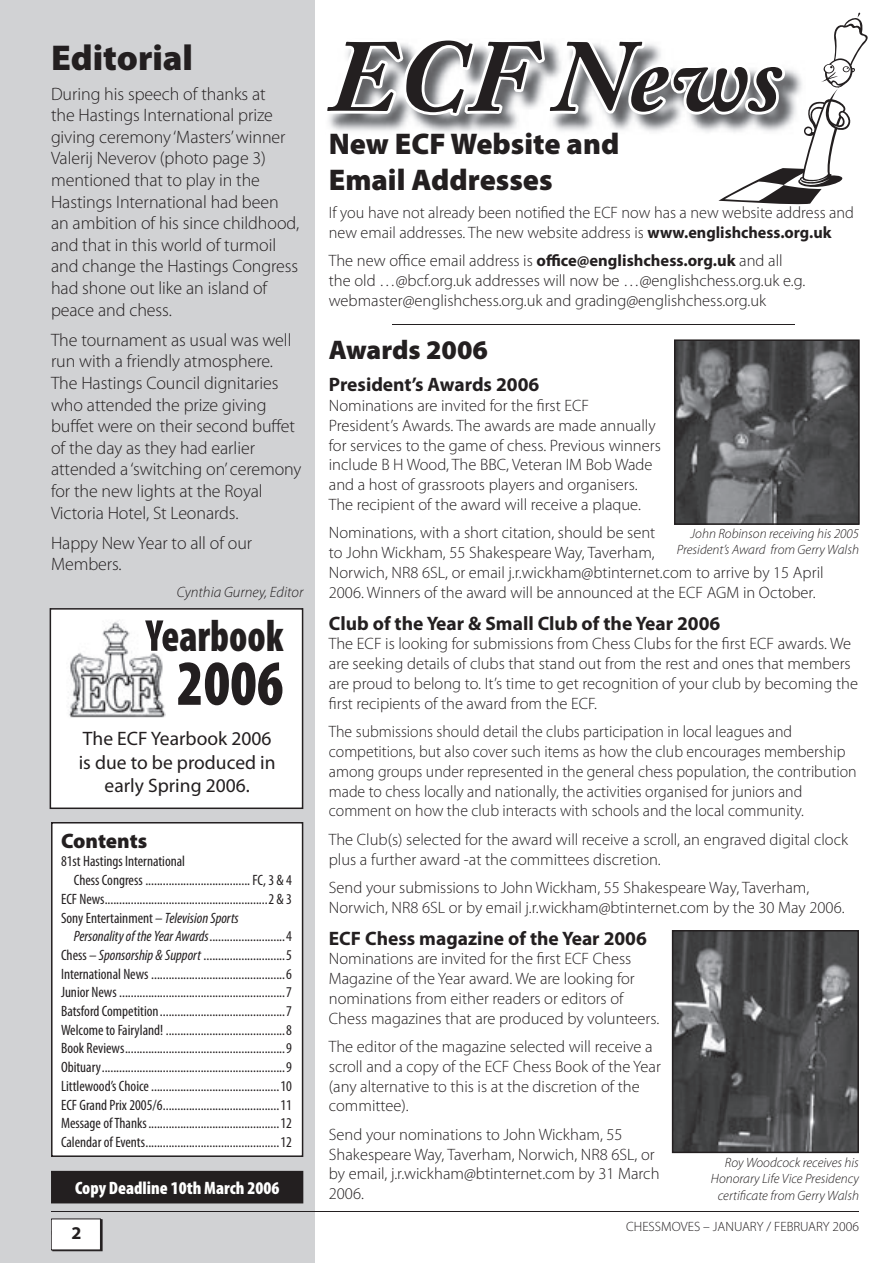
<style>
.page{position:relative;width:893px;height:1263px;background:#fff}
.page>*{position:absolute;margin:0;border:0;box-sizing:border-box;transform-origin:0 0}
.t1{font:italic 700 102.45px "Adobe Caslon Pro";color:#231f20}
.t2{font:900 condensed 64.5px "Myriad Pro";color:#231f20;scale:.93 1}
.t3{font:900 condensed 45px "Myriad Pro";color:#231f20;scale:.9 1}
.t4{font:900 36px "Myriad Pro";color:#231f20}
.t5{font:900 30px/36px "Myriad Pro";color:#231f20}
.t6{font:900 27px "Myriad Pro";color:#231f20}
.t7{font:900 21px "Myriad Pro";letter-spacing:-.005em;color:#231f20}
.t8{font:700 19.5px "Myriad Pro";color:#231f20}
.t9{font:19.5px/23.4px "Myriad Pro";color:#231f20;text-align:center}
.t10{font:300 18px/21.6px "Myriad Pro";letter-spacing:-.005em;color:#231f20}
.t11{font:900 condensed 18px "Myriad Pro";color:#fff}
.t12{font:700 18px "Myriad Pro";color:#231f20}
.t13{font:300 16.5px/19.8px "Myriad Pro";color:#231f20}
.t14{font:300 16.5px/19.8px "Myriad Pro";color:#231f20;scale:.96 1}
.t15{font:condensed 15px "Myriad Pro";color:#231f20}
.t16{font:italic 300 15px "Myriad Pro";color:#231f20}
.t17{font:italic 300 13.5px/16.2px "Myriad Pro";color:#231f20;text-align:right}
.t18{font:300 13.5px "Myriad Pro";color:#231f20}
.s1{font-style:italic}
.s2{font-weight:700}
</style>
<div class="page">
<div style="left:0;top:0;width:315px;height:1263px;background:#d1d2d4"></div>
<div style="left:50px;top:608px;width:253px;height:201px;background:#fff"></div>
<div style="left:51px;top:1171px;width:252px;height:32px;background:#231f20"></div>
<svg style="left:51px;top:1219px;width:51px;height:32px;background:#e5e5e5"></svg>
<hr style="left:51px;top:1211px;width:808px;height:1px;background:#231f20">
<svg style="left:51px;top:822px;width:252px;height:335px;background:#ebeaea"></svg>
<hr style="left:393px;top:325px;width:402px;height:1px;background:#231f20">
<img style="left:66px;top:619px;width:100px;height:100px">
<img style="left:145px;top:620px;width:21px;height:31px">
<svg style="left:328px;top:13px;width:539px;height:191px"></svg>
<svg style="left:674px;top:339px;width:186px;height:186px;background:#5a5a5c"></svg>
<svg style="left:672px;top:930px;width:187px;height:223px;background:#4f5051"></svg>
<h3 class="t4" style="left:51px;top:37px;width:144px">Editorial</h3>
<p class="t10" style="left:51px;top:83px;width:250px">During his speech of thanks at<br>the Hastings International prize giving ceremony ‘Masters’ winner<br>Valerij Neverov (photo page 3) mentioned that to play in the<br>Hastings International had been an ambition of his since childhood, and that in this world of turmoil and change the Hastings Congress had shone out like an island of peace and chess.</p>
<p class="t10" style="left:51px;top:329px;width:252px">The tournament as usual was well run with a friendly atmosphere.<br>The Hastings Council dignitaries who attended the prize giving buffet were on their second buffet of the day as they had earlier attended a ‘switching on’ ceremony for the new lights at the Royal<br>Victoria Hotel, St Leonards.</p>
<p class="t10" style="left:51px;top:532px;width:203px">Happy New Year to all of our<br>Members.</p>
<p class="t16" style="left:177px;top:584px;width:128px">Cynthia Gurney, Editor</p>
<h3 class="t3" style="left:146px;top:611px;width:154px">Yearbook</h3>
<h2 class="t2" style="left:177px;top:647px;width:116px">2006</h2>
<p class="t9" style="left:79px;top:727px;width:198px">The ECF Yearbook 2006 is due to be produced in early Spring 2006.</p>
<p class="t7" style="left:61px;top:829px;width:88px">Contents</p>
<p class="t15" style="left:61px;top:853px;width:126px">81st Hastings International</p>
<p class="t15" style="left:74px;top:872px;width:220px">Chess Congress ....................................FC, 3 &amp; 4</p>
<p class="t15" style="left:61px;top:891px;width:233px">ECF News ........................................................2 &amp; 3</p>
<p class="t15" style="left:61px;top:909px;width:179px">Sony Entertainment <span class="s1">– Television Sports</span></p>
<p class="t15" style="left:74px;top:928px;width:220px"><span class="s1">Personality of the Year Awards</span> ..........................4</p>
<p class="t15" style="left:61px;top:947px;width:233px">Chess <span class="s1">– Sponsorship &amp; Support</span> ............................5</p>
<p class="t15" style="left:61px;top:965px;width:233px">International News ..............................................6</p>
<p class="t15" style="left:61px;top:984px;width:233px">Junior News .........................................................7</p>
<p class="t15" style="left:61px;top:1003px;width:233px">Batsford Competition ...........................................7</p>
<p class="t15" style="left:61px;top:1022px;width:233px">Welcome to Fairyland! .........................................8</p>
<p class="t15" style="left:61px;top:1040px;width:233px">Book Reviews .......................................................9</p>
<p class="t15" style="left:61px;top:1059px;width:233px">Obituary ...............................................................9</p>
<p class="t15" style="left:61px;top:1078px;width:233px">Littlewood’s Choice ............................................10</p>
<p class="t15" style="left:61px;top:1096px;width:232px">ECF Grand Prix 2005/6 ........................................11</p>
<p class="t15" style="left:61px;top:1115px;width:232px">Message of Thanks .............................................12</p>
<p class="t15" style="left:61px;top:1134px;width:232px">Calendar of Events ..............................................12</p>
<p class="t11" style="left:75px;top:1178px;width:206px">Copy Deadline 10th March 2006</p>
<p class="t12" style="left:71px;top:1223px;width:11px">2</p>
<h1 class="t1" style="left:329px;top:15px;width:455px">ECF News</h1>
<h3 class="t5" style="left:329px;top:126px;width:292px">New ECF Website and<br>Email Addresses</h3>
<p class="t13" style="left:329px;top:203px;width:527px">If you have not already been notified the ECF now has a new website address and new email addresses. The new website address is <span class="s2">www.englishchess.org.uk</span></p>
<p class="t13" style="left:329px;top:251px;width:478px">The new office email address is <span class="s2">office@englishchess.org.uk</span> and all the old …@bcf.org.uk addresses will now be …@englishchess.org.uk e.g. webmaster@englishchess.org.uk and grading@englishchess.org.uk</p>
<h3 class="t6" style="left:329px;top:335px;width:161px">Awards 2006</h3>
<p class="t8" style="left:329px;top:374px;width:212px">President’s Awards 2006</p>
<p class="t13" style="left:329px;top:396px;width:333px">Nominations are invited for the first ECF President’s Awards. The awards are made annually for services to the game of chess. Previous winners include B H Wood, The BBC, Veteran IM Bob Wade and a host of grassroots players and organisers.<br>The recipient of the award will receive a plaque.</p>
<p class="t13" style="left:329px;top:523px;width:496px">Nominations, with a short citation, should be sent<br>to John Wickham, 55 Shakespeare Way, Taverham,<br>Norwich, NR8 6SL, or email j.r.wickham@btinternet.com to arrive by 15 April 2006. Winners of the award will be announced at the ECF AGM in October.</p>
<p class="t8" style="left:329px;top:612px;width:393px">Club of the Year &amp; Small Club of the Year 2006</p>
<p class="t13" style="left:329px;top:634px;width:531px">The ECF is looking for submissions from Chess Clubs for the first ECF awards. We are seeking details of clubs that stand out from the rest and ones that members are proud to belong to. It’s time to get recognition of your club by becoming the first recipients of the award from the ECF.</p>
<p class="t14" style="left:329px;top:722px;width:551px">The submissions should detail the clubs participation in local leagues and competitions, but also cover such items as how the club encourages membership among groups under represented in the general chess population, the contribution made to chess locally and nationally, the activities organised for juniors and comment on how the club interacts with schools and the local community.</p>
<p class="t13" style="left:329px;top:829px;width:521px">The Club(s) selected for the award will receive a scroll, an engraved digital clock plus a further award -at the committees discretion.</p>
<p class="t13" style="left:329px;top:878px;width:517px">Send your submissions to John Wickham, 55 Shakespeare Way, Taverham,<br>Norwich, NR8 6SL or by email j.r.wickham@btinternet.com by the 30 May 2006.</p>
<p class="t8" style="left:329px;top:927px;width:320px">ECF Chess magazine of the Year 2006</p>
<p class="t13" style="left:329px;top:949px;width:332px">Nominations are invited for the first ECF Chess Magazine of the Year award. We are looking for nominations from either readers or editors of Chess magazines that are produced by volunteers.</p>
<p class="t13" style="left:329px;top:1037px;width:334px">The editor of the magazine selected will receive a scroll and a copy of the ECF Chess Book of the Year (any alternative to this is at the discretion of the committee).</p>
<p class="t13" style="left:329px;top:1124px;width:332px">Send your nominations to John Wickham, 55<br>Shakespeare Way, Taverham, Norwich, NR8 6SL, or by email, j.r.wickham@btinternet.com by 31 March 2006.</p>
<p class="t17" style="left:677px;top:526px;width:184px">John Robinson receiving his 2005<br>President’s Award from Gerry Walsh</p>
<p class="t17" style="left:711px;top:1155px;width:149px">Roy Woodcock receives his<br>Honorary Life Vice Presidency certificate from Gerry Walsh</p>
<p class="t18" style="left:626px;top:1219px;width:234px">CHESSMOVES – JANUARY / FEBRUARY 2006</p>
</div>
